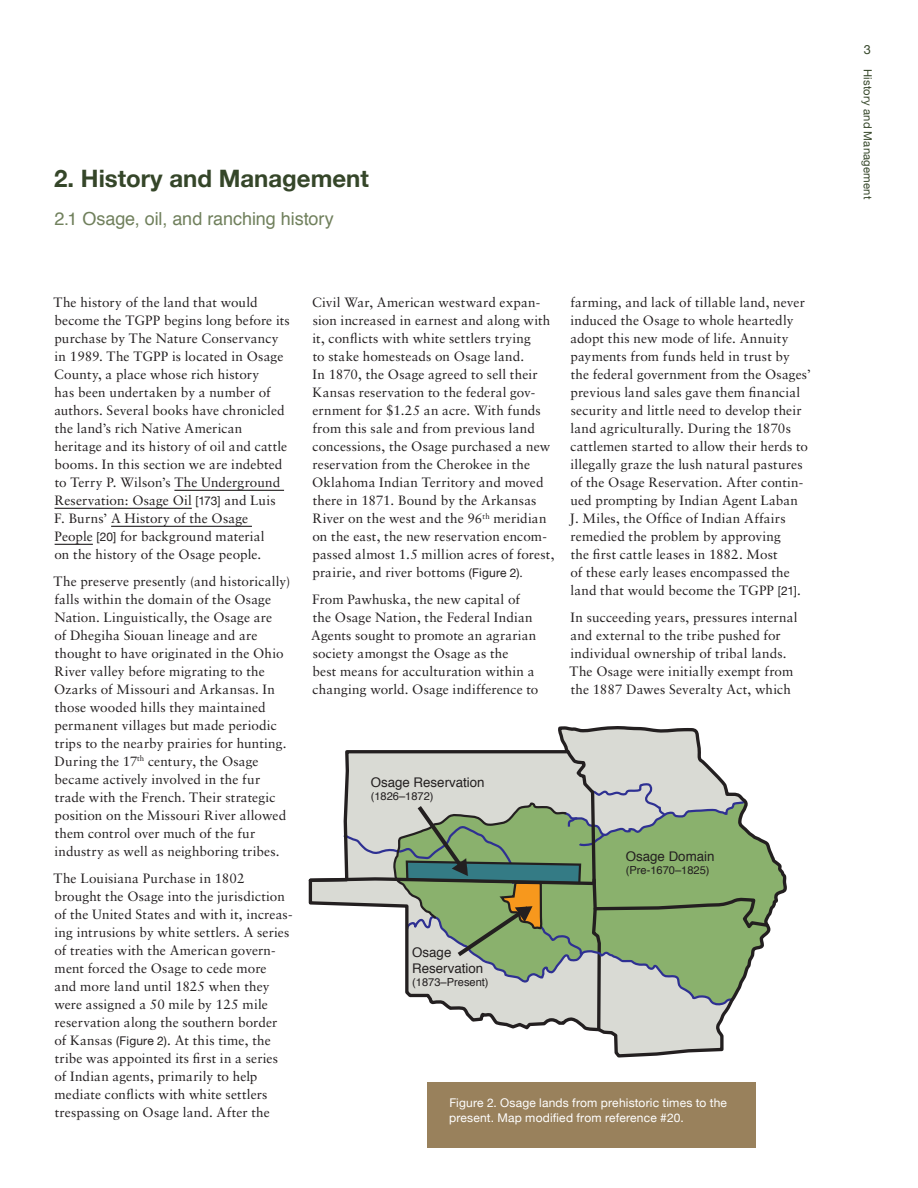
<style>
.page{position:relative;width:918px;height:1188px;background:#fff}
.page>*{position:absolute;margin:0;border:0;box-sizing:border-box;transform-origin:0 0}
.t1{font:700 24px "Helvetica Neue";color:#354629}
.t2{font:18px "Helvetica";letter-spacing:-.005em;color:#70805c}
.t3{font:13.5px/18px "Sabon";letter-spacing:.01em;color:#231f20}
.t4{font:13.35px/15.9px "Helvetica";color:#231f20}
.t5{font:12.75px "Helvetica Neue";color:#354629}
.t6{font:12px/15px "Helvetica Neue";letter-spacing:.015em;color:#fff}
.t7{font:11.25px "Helvetica Neue";letter-spacing:.02em;color:#354629}
.t8{font:11.1px "Helvetica";color:#231f20}
.s1{font-family:"Helvetica Neue";font-size:12px}
.s2{font-size:12px}
</style>
<div class="page">
<svg style="left:602px;top:850px;width:185px;height:208px"></svg>
<svg style="left:308px;top:726px;width:463px;height:307px"></svg>
<div style="left:428px;top:1082px;width:328px;height:66px;background:#99815c"></div>
<hr style="left:174px;top:490px;width:110px;height:1px;background:#231f20">
<hr style="left:54px;top:508px;width:138px;height:1px;background:#231f20">
<hr style="left:111px;top:526px;width:141px;height:1px;background:#231f20">
<hr style="left:55px;top:544px;width:38px;height:1px;background:#231f20">
<h1 class="t1" style="left:54px;top:164px;width:316px">2. History and Management</h1>
<h2 class="t2" style="left:54px;top:203px;width:281px">2.1 Osage, oil, and ranching history</h2>
<p class="t3" style="left:54px;top:293px;width:238px">The history of the land that would become the TGPP begins long before its purchase by The Nature Conservancy in 1989. The TGPP is located in Osage County, a place whose rich history<br>has been undertaken by a number of authors. Several books have chronicled the land’s rich Native American heritage and its history of oil and cattle booms. In this section we are indebted to Terry P. Wilson’s The Underground Reservation: Osage Oil <span class="s1">[173]</span> and Luis<br>F. Burns’ A History of the Osage<br>People <span class="s1">[20]</span> for background material<br>on the history of the Osage people.</p>
<p class="t3" style="left:54px;top:572px;width:238px">The preserve presently (and historically) falls within the domain of the Osage Nation. Linguistically, the Osage are<br>of Dhegiha Siouan lineage and are thought to have originated in the Ohio River valley before migrating to the Ozarks of Missouri and Arkansas. In those wooded hills they maintained permanent villages but made periodic trips to the nearby prairies for hunting.<br>During the 17<sup>th</sup> century, the Osage became actively involved in the fur trade with the French. Their strategic position on the Missouri River allowed them control over much of the fur industry as well as neighboring tribes.</p>
<p class="t3" style="left:54px;top:869px;width:240px">The Louisiana Purchase in 1802 brought the Osage into the jurisdiction of the United States and with it, increas&shy;ing intrusions by white settlers. A series of treaties with the American govern&shy;ment forced the Osage to cede more<br>and more land until 1825 when they were assigned a 50 mile by 125 mile reservation along the southern border<br>of Kansas <span class="s1">(Figure 2)</span>. At this time, the tribe was appointed its first in a series<br>of Indian agents, primarily to help mediate conflicts with white settlers trespassing on Osage land. After the</p>
<p class="t3" style="left:312px;top:293px;width:244px">Civil War, American westward expan&shy;sion increased in earnest and along with it, conflicts with white settlers trying<br>to stake homesteads on Osage land.<br>In 1870, the Osage agreed to sell their Kansas reservation to the federal gov&shy;ernment for $1.25 an acre. With funds from this sale and from previous land concessions, the Osage purchased a new reservation from the Cherokee in the Oklahoma Indian Territory and moved there in 1871. Bound by the Arkansas River on the west and the 96<sup>th</sup> meridian on the east, the new reservation encom&shy;passed almost 1.5 million acres of forest, prairie, and river bottoms <span class="s1">(Figure 2)</span><span class="s2">.</span></p>
<p class="t3" style="left:311px;top:590px;width:229px">From Pawhuska, the new capital of the Osage Nation, the Federal Indian Agents sought to promote an agrarian society amongst the Osage as the<br>best means for acculturation within a changing world. Osage indifference to</p>
<p class="t3" style="left:570px;top:293px;width:243px">farming, and lack of tillable land, never induced the Osage to whole heartedly adopt this new mode of life. Annuity payments from funds held in trust by<br>the federal government from the Osages’ previous land sales gave them financial security and little need to develop their land agriculturally. During the 1870s cattlemen started to allow their herds to illegally graze the lush natural pastures of the Osage Reservation. After contin&shy;ued prompting by Indian Agent Laban<br>J. Miles, the Office of Indian Affairs remedied the problem by approving<br>the first cattle leases in 1882. Most<br>of these early leases encompassed the land that would become the TGPP <span class="s1">[21]</span>.</p>
<p class="t3" style="left:570px;top:608px;width:229px">In succeeding years, pressures internal and external to the tribe pushed for individual ownership of tribal lands.<br>The Osage were initially exempt from the 1887 Dawes Severalty Act, which</p>
<p class="t4" style="left:371px;top:774px;width:115px">Osage Reservation</p>
<p class="t8" style="left:371px;top:787px;width:64px">(1826–1872)</p>
<p class="t4" style="left:412px;top:944px;width:72px">Osage<br>Reservation</p>
<p class="t8" style="left:412px;top:973px;width:78px">(1873–Present)</p>
<p class="t4" style="left:626px;top:848px;width:90px">Osage Domain</p>
<p class="t8" style="left:626px;top:861px;width:85px">(Pre-1670–1825)</p>
<p class="t6" style="left:449px;top:1095px;width:279px">Figure 2. Osage lands from prehistoric times to the present. Map modified from reference #20.</p>
<p class="t5" style="left:864px;top:42px;width:9px">3</p>
<p class="t7" style="left:874px;top:69px;width:132px;rotate:90deg">History and Management</p>
</div>
